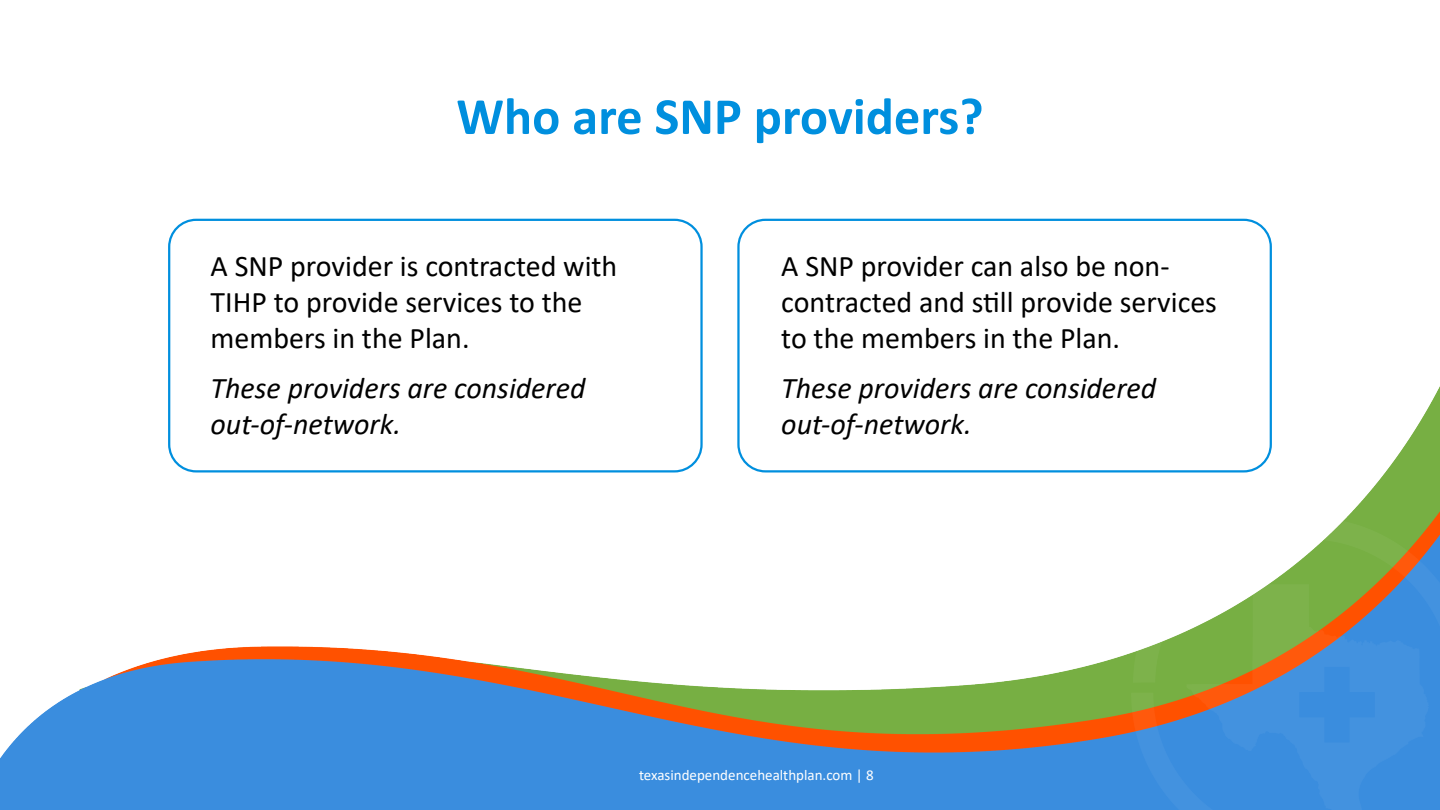
<style>
.page{position:relative;width:1440px;height:810px;background:#fff}
.page>*{position:absolute;margin:0;border:0;box-sizing:border-box;transform-origin:0 0}
.t1{font:700 52.5px "Calibri";color:#008fde}
.Body{font:30px/36px "Calibri";color:#000}
.Body-2{font:italic 30px/36px "Calibri";color:#000}
.t2{font:15px "Calibri";color:#fff}
</style>
<div class="page">
<img style="left:0;top:218px;width:1440px;height:592px">
<img style="left:1132px;top:518px;width:308px;height:292px">
<div style="left:169px;top:220px;width:533px;height:251px;background:#fff;border-radius:27px"></div>
<div style="left:168px;top:219px;width:535px;height:254px;border:2px solid #008fde;border-radius:27px"></div>
<div style="left:738px;top:220px;width:533px;height:251px;background:#fff;border-radius:27px"></div>
<div style="left:737px;top:219px;width:535px;height:254px;border:2px solid #008fde;border-radius:27px"></div>
<p class="t1" style="left:456px;top:79px;width:529px">Who are SNP providers?</p>
<p class="Body" style="left:211px;top:247px;width:408px">A SNP provider is contracted with<br>TIHP to provide services to the members in the Plan.</p>
<p class="Body-2" style="left:211px;top:368px;width:377px">These providers are considered out-of-network.</p>
<p class="Body" style="left:781px;top:247px;width:437px">A SNP provider can also be non&shy;contracted and still provide services to the members in the Plan.</p>
<p class="Body-2" style="left:781px;top:368px;width:377px">These providers are considered out-of-network.</p>
<p class="t2" style="left:639px;top:764px;width:236px">texasindependencehealthplan.com | 8</p>
</div>
